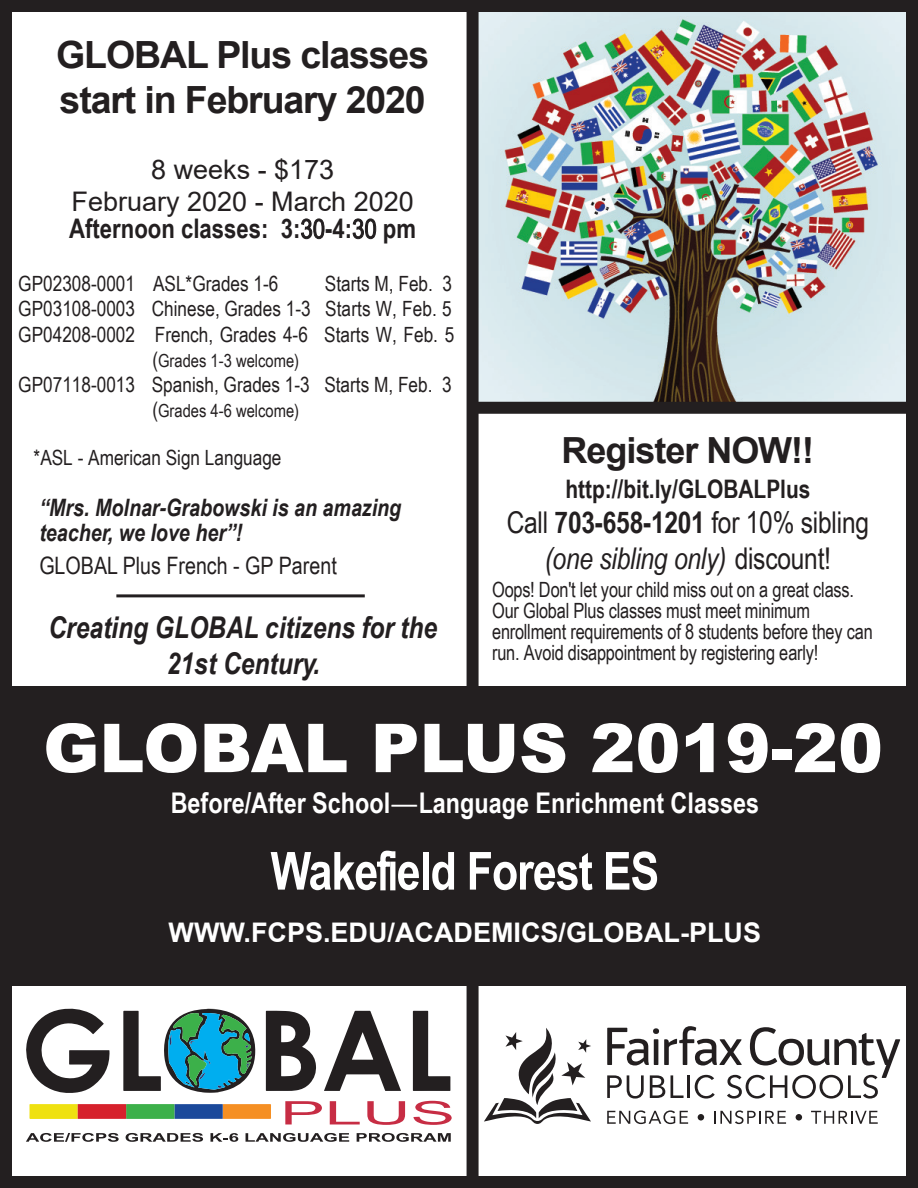
<style>
.page{position:relative;width:918px;height:1188px;background:#fff}
.page>*{position:absolute;margin:0;border:0;box-sizing:border-box;transform-origin:0 0}
.t1{font:900 67.5px "Arial";color:#fff}
.t2{font:700 52.5px "Arial Narrow";letter-spacing:-.02em;color:#fff}
.t3{font:700 37.5px/45px "Arial";letter-spacing:-.03em;color:#231f20}
.t4{font:700 36px "Arial";letter-spacing:-.03em;color:#231f20}
.t5{font:30px/36.2px "Arial Narrow";letter-spacing:-.01em;color:#231f20;text-align:center}
.t6{font:italic 700 30px/36px "Arial Narrow";color:#231f20;text-align:center}
.t7{font:700 28.5px "Arial Narrow";color:#fff}
.t8{font:700 27px "Arial";color:#fff}
.t9{font:27px/32.4px "Arial";color:#231f20;text-align:center}
.t10{font:700 27px "Arial Narrow";color:#231f20}
.t11{font:700 25.5px "Arial Narrow";color:#231f20}
.t12{font:italic 700 24px/25.3px "Arial Narrow";color:#231f20}
.t13{font:24px "Arial Narrow";color:#231f20}
.t14{font:21px/25.2px "Arial Narrow";color:#231f20}
.t15{font:21px/21px "Arial Narrow";color:#231f20;scale:.95 1}
.t16{font:18px "Arial Narrow";color:#231f20}
.s1{font-weight:400}
.s2{font-size:21px}
.s3{font-weight:700}
.s4{font-style:italic}
.s5{font-family:"Officina Sans Std";font-weight:400}
</style>
<div class="page">
<div style="left:0;top:0;width:918px;height:1188px;border:12px solid #231f20"></div>
<img style="left:479px;top:12px;width:427px;height:390px">
<div style="left:467px;top:12px;width:12px;height:1164px;background:#231f20"></div>
<div style="left:7px;top:686px;width:904px;height:300px;background:#231f20"></div>
<svg style="left:26px;top:1009px;width:84px;height:84px"></svg>
<svg style="left:266px;top:1011px;width:50px;height:80px"></svg>
<svg style="left:324px;top:1011px;width:77px;height:80px"></svg>
<svg style="left:413px;top:1011px;width:37px;height:80px"></svg>
<svg style="left:29px;top:1104px;width:242px;height:15px;background:#9f8444"></svg>
<svg style="left:123px;top:1009px;width:132px;height:84px"></svg>
<svg style="left:285px;top:1101px;width:37px;height:23px"></svg>
<svg style="left:330px;top:1101px;width:30px;height:23px"></svg>
<svg style="left:367px;top:1101px;width:38px;height:24px"></svg>
<svg style="left:413px;top:1101px;width:39px;height:24px"></svg>
<svg style="left:26px;top:1133px;width:93px;height:9px"></svg>
<svg style="left:126px;top:1133px;width:77px;height:9px"></svg>
<svg style="left:210px;top:1133px;width:28px;height:9px"></svg>
<svg style="left:246px;top:1133px;width:103px;height:9px"></svg>
<svg style="left:357px;top:1133px;width:94px;height:9px"></svg>
<div style="left:472px;top:402px;width:438px;height:12px;background:#231f20"></div>
<svg style="left:607px;top:1026px;width:293px;height:73px"></svg>
<svg style="left:607px;top:1110px;width:81px;height:14px"></svg>
<div style="left:698px;top:1114px;width:6px;height:7px;background:#231f20;border-radius:50%"></div>
<svg style="left:715px;top:1110px;width:71px;height:14px"></svg>
<div style="left:796px;top:1114px;width:6px;height:7px;background:#231f20;border-radius:50%"></div>
<svg style="left:811px;top:1111px;width:67px;height:13px"></svg>
<svg style="left:484px;top:1028px;width:107px;height:96px"></svg>
<hr style="left:116px;top:594px;width:249px;height:3px;background:#231f20">
<p class="t3" style="left:56px;top:33px;width:374px">GLOBAL Plus classes start in February 2020</p>
<p class="t9" style="left:72px;top:153px;width:344px">8 weeks - $173<br>February 2020 - March 2020</p>
<p class="t10" style="left:69px;top:208px;width:348px">Afternoon classes: 3:<span class="s1">30</span>-4:<span class="s1">30</span> pm</p>
<p class="t14" style="left:18px;top:270px;width:262px">GP02308-0001 ASL*Grades 1-6</p>
<p class="t14" style="left:18px;top:270px;width:437px;text-indent:307px">Starts M, Feb. 3<br>GP03108-0003 Chinese, Grades 1-3 Starts W, Feb. 5<br>GP04208-0002 French, Grades 4-6 Starts W, Feb. 5</p>
<p class="t16" style="left:152px;top:347px;width:148px"><span class="s2">(</span>Grades 1-3 welcome)</p>
<p class="t14" style="left:18px;top:371px;width:435px">GP07118-0013 Spanish, Grades 1-3 Starts M, Feb. 3</p>
<p class="t16" style="left:152px;top:398px;width:148px"><span class="s2">(</span>Grades 4-6 welcome)</p>
<p class="t14" style="left:34px;top:445px;width:249px">*ASL - American Sign Language</p>
<p class="t12" style="left:39px;top:494px;width:364px">“Mrs. Molnar-Grabowski is an amazing teacher, we love her”!</p>
<p class="t13" style="left:39px;top:548px;width:299px">GLOBAL Plus French - GP Parent</p>
<p class="t6" style="left:48px;top:608px;width:390px">Creating GLOBAL citizens for the<br>21st Century.</p>
<p class="t4" style="left:562px;top:425px;width:254px">Register NOW!!</p>
<p class="t11" style="left:565px;top:470px;width:247px">http://bit.ly/GLOBALPlus</p>
<p class="t5" style="left:507px;top:503px;width:364px">Call <span class="s3">703-658-1201</span> for 10% sibling <span class="s4">(one sibling only)</span> discount!</p>
<p class="t15" style="left:492px;top:579px;width:402px">Oops! Don't let your child miss out on a great class.<br>Our Global Plus classes must meet minimum enrollment requirements of 8 students before they can run. Avoid disappointment by registering early!</p>
<p class="t1" style="left:43px;top:699px;width:841px">GLOBAL PLUS 2019-20</p>
<p class="t7" style="left:171px;top:782px;width:590px">Before/After School<span class="s5">—</span>Language Enrichment Classes</p>
<p class="t2" style="left:271px;top:831px;width:390px">Wake<span class="s1">fi</span>eld Forest ES</p>
<p class="t8" style="left:169px;top:914px;width:594px">WWW.FCPS.EDU/ACADEMICS/GLOBAL-PLUS</p>
</div>
